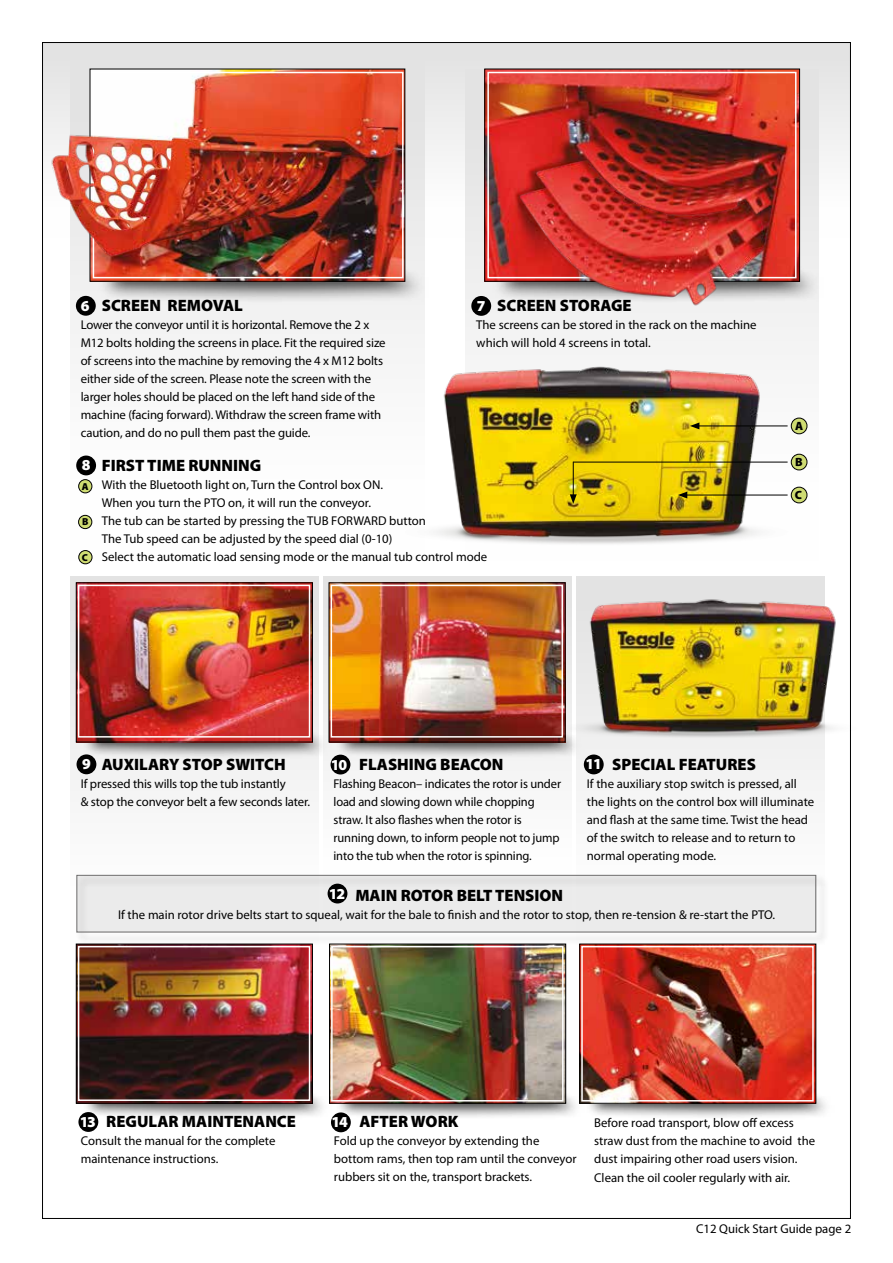
<style>
.page{position:relative;width:893px;height:1263px;background:#fff}
.page>*{position:absolute;margin:0;border:0;box-sizing:border-box;transform-origin:0 0}
.t1{font:900 16.5px "Myriad Pro";color:#000}
.t2{font:900 15.3px "Myriad Pro";letter-spacing:-.08em;color:#fff}
.t3{font:12.75px/18px "Myriad Pro";color:#000}
.t4{font:900 12px "Myriad Pro";color:#000}
.t5{font:900 10.05px "Myriad Pro";color:#000}
</style>
<div class="page">
<div style="left:43px;top:43px;width:807px;height:194px;background:linear-gradient(to bottom,#e1e1e1,#fff)"></div>
<svg style="left:71px;top:54px;width:354px;height:506px"></svg>
<div style="left:465px;top:69px;width:354px;height:491px;background:linear-gradient(to bottom,#e1e1e1,#fff)"></div>
<div style="left:79px;top:480px;width:13px;height:13px;background:#cfdc72;border-radius:50%"></div>
<div style="left:78px;top:479px;width:14px;height:14px;border:1px solid #000;border-radius:50%"></div>
<div style="left:79px;top:515px;width:13px;height:14px;background:#cfdc72;border-radius:50%"></div>
<div style="left:78px;top:515px;width:14px;height:14px;border:1px solid #000;border-radius:50%"></div>
<div style="left:79px;top:550px;width:13px;height:14px;background:#cfdc72;border-radius:50%"></div>
<div style="left:79px;top:550px;width:13px;height:14px;border:1px solid #000;border-radius:50%"></div>
<img style="left:395px;top:340px;width:421px;height:239px">
<hr style="left:697px;top:426px;width:91px;height:1px;background:#000">
<svg style="left:690px;top:422px;width:9px;height:7px"></svg>
<div style="left:791px;top:418px;width:16px;height:16px;background:#cfdc72;border-radius:50%"></div>
<div style="left:791px;top:418px;width:16px;height:16px;border:1px solid #000;border-radius:50%"></div>
<hr style="left:573px;top:462px;width:215px;height:1px;background:#000">
<div style="left:791px;top:454px;width:16px;height:16px;background:#cfdc72;border-radius:50%"></div>
<div style="left:791px;top:454px;width:16px;height:16px;border:1px solid #000;border-radius:50%"></div>
<hr style="left:573px;top:462px;width:1px;height:35px;background:#000">
<svg style="left:570px;top:494px;width:7px;height:10px"></svg>
<hr style="left:685px;top:495px;width:103px;height:1px;background:#000">
<svg style="left:678px;top:492px;width:9px;height:6px"></svg>
<div style="left:791px;top:487px;width:16px;height:16px;background:#cfdc72;border-radius:50%"></div>
<div style="left:791px;top:487px;width:16px;height:16px;border:1px solid #000;border-radius:50%"></div>
<div style="left:98px;top:120px;width:333px;height:184px;background:#000;opacity:.75"></div>
<div style="left:492px;top:120px;width:333px;height:184px;background:#000;opacity:.75"></div>
<img style="left:92px;top:71px;width:311px;height:209px">
<img style="left:486px;top:71px;width:312px;height:209px">
<div style="left:484px;top:69px;width:316px;height:213px;border:1px solid #000"></div>
<div style="left:93px;top:72px;width:311px;height:206px;border:2px solid #fff"></div>
<div style="left:487px;top:72px;width:309px;height:206px;border:2px solid #fff"></div>
<div style="left:76px;top:296px;width:20px;height:20px;background:#000;border-radius:50%"></div>
<div style="left:331px;top:1112px;width:20px;height:20px;background:#000;border-radius:50%"></div>
<div style="left:471px;top:296px;width:20px;height:20px;background:#000;border-radius:50%"></div>
<img style="left:42px;top:77px;width:356px;height:204px">
<div style="left:76px;top:455px;width:20px;height:20px;background:#000;border-radius:50%"></div>
<svg style="left:71px;top:576px;width:248px;height:369px;fill:#f6f6f6"></svg>
<div style="left:82px;top:621px;width:250px;height:138px;background:#000;opacity:.75"></div>
<img style="left:78px;top:584px;width:233px;height:156px">
<div style="left:76px;top:582px;width:237px;height:160px;border:1px solid #000"></div>
<div style="left:78px;top:585px;width:232px;height:153px;border:2px solid #fff"></div>
<div style="left:77px;top:754px;width:19px;height:20px;background:#000;border-radius:50%"></div>
<svg style="left:323px;top:576px;width:249px;height:199px;fill:#f3f3f3"></svg>
<div style="left:335px;top:621px;width:250px;height:138px;background:#000;opacity:.75"></div>
<img style="left:331px;top:584px;width:221px;height:156px">
<div style="left:329px;top:582px;width:236px;height:160px;border:1px solid #000"></div>
<div style="left:331px;top:585px;width:232px;height:153px;border:2px solid #fff"></div>
<div style="left:331px;top:755px;width:19px;height:19px;background:#000;border-radius:50%"></div>
<div style="left:577px;top:576px;width:248px;height:369px;background:#f8f8f8"></div>
<img style="left:552px;top:579px;width:299px;height:201px">
<div style="left:78px;top:1112px;width:20px;height:20px;background:#000;border-radius:50%"></div>
<div style="left:82px;top:982px;width:250px;height:138px;background:#000;opacity:.75"></div>
<img style="left:81px;top:946px;width:230px;height:155px">
<div style="left:76px;top:944px;width:237px;height:159px;border:1px solid #000"></div>
<div style="left:78px;top:946px;width:232px;height:155px;border:2px solid #fff"></div>
<div style="left:335px;top:982px;width:250px;height:138px;background:#000;opacity:.75"></div>
<img style="left:334px;top:949px;width:227px;height:149px">
<div style="left:329px;top:944px;width:237px;height:159px;border:1px solid #000"></div>
<div style="left:331px;top:946px;width:233px;height:155px;border:2px solid #fff"></div>
<div style="left:585px;top:982px;width:250px;height:138px;background:#000;opacity:.75"></div>
<img style="left:584px;top:949px;width:227px;height:149px">
<div style="left:579px;top:944px;width:237px;height:159px;border:1px solid #000"></div>
<div style="left:581px;top:946px;width:233px;height:155px;border:2px solid #fff"></div>
<img style="left:504px;top:85px;width:282px;height:241px">
<div style="left:76px;top:874px;width:752px;height:71px;background:#000;opacity:.42"></div>
<svg style="left:76px;top:874px;width:740px;height:59px"></svg>
<div style="left:76px;top:875px;width:740px;height:57px;background:#ebebeb"></div>
<div style="left:328px;top:884px;width:19px;height:19px;background:#000;border-radius:50%"></div>
<p class="t1" style="left:102px;top:294px;width:143px">SCREEN REMOVAL</p>
<p class="t3" style="left:81px;top:315px;width:306px">Lower the conveyor until it is horizontal. Remove the 2 x M12 bolts holding the screens in place. Fit the required size of screens into the machine by removing the 4 x M12 bolts either side of the screen. Please note the screen with the larger holes should be placed on the left hand side of the machine (facing forward). Withdraw the screen frame with caution, and do no pull them past the guide.</p>
<p class="t2" style="left:81px;top:295px;width:10px">6</p>
<p class="t1" style="left:497px;top:294px;width:136px">SCREEN STORAGE</p>
<p class="t3" style="left:476px;top:315px;width:282px">The screens can be stored in the rack on the machine which will hold 4 screens in total.</p>
<p class="t2" style="left:477px;top:295px;width:10px">7</p>
<p class="t2" style="left:82px;top:455px;width:10px">8</p>
<p class="t5" style="left:82px;top:479px;width:8px">A</p>
<p class="t5" style="left:82px;top:515px;width:8px">B</p>
<p class="t5" style="left:82px;top:550px;width:8px">C</p>
<p class="t1" style="left:102px;top:455px;width:161px">FIRST TIME RUNNING</p>
<p class="t3" style="left:102px;top:476px;width:387px">With the Bluetooth light on, Turn the Control box ON.<br>When you turn the PTO on, it will run the conveyor.<br>The tub can be started by pressing the TUB FORWARD button<br>The Tub speed can be adjusted by the speed dial (0-10)<br>Select the automatic load sensing mode or the manual tub control mode</p>
<p class="t4" style="left:795px;top:418px;width:10px">A</p>
<p class="t4" style="left:795px;top:454px;width:9px">B</p>
<p class="t4" style="left:795px;top:487px;width:9px">C</p>
<p class="t1" style="left:102px;top:753px;width:186px">AUXILARY STOP SWITCH</p>
<p class="t3" style="left:81px;top:774px;width:231px">If pressed this wills top the tub instantly<br>&amp; stop the conveyor belt a few seconds later.</p>
<p class="t2" style="left:82px;top:754px;width:10px">9</p>
<p class="t1" style="left:359px;top:753px;width:146px">FLASHING BEACON</p>
<p class="t3" style="left:333px;top:774px;width:229px">Flashing Beacon– indicates the rotor is under load and slowing down while chopping straw. It also flashes when the rotor is running down, to inform people not to jump into the tub when the rotor is spinning.</p>
<p class="t2" style="left:331px;top:754px;width:18px">10</p>
<p class="t1" style="left:612px;top:753px;width:145px">SPECIAL FEATURES</p>
<p class="t3" style="left:587px;top:774px;width:229px">If the auxiliary stop switch is pressed, all the lights on the control box will illuminate and flash at the same time. Twist the head of the switch to release and to return to normal operating mode.</p>
<p class="t2" style="left:586px;top:754px;width:18px">11</p>
<p class="t2" style="left:329px;top:883px;width:18px">12</p>
<p class="t1" style="left:355px;top:884px;width:209px">MAIN ROTOR BELT TENSION</p>
<p class="t3" style="left:118px;top:905px;width:659px">If the main rotor drive belts start to squeal, wait for the bale to finish and the rotor to stop, then re-tension &amp; re-start the PTO.</p>
<p class="t1" style="left:106px;top:1110px;width:191px">REGULAR MAINTENANCE</p>
<p class="t3" style="left:81px;top:1131px;width:196px">Consult the manual for the complete maintenance instructions.</p>
<p class="t1" style="left:359px;top:1111px;width:101px">AFTER WORK</p>
<p class="t3" style="left:334px;top:1132px;width:244px">Fold up the conveyor by extending the bottom rams, then top ram until the conveyor rubbers sit on the, transport brackets.</p>
<p class="t2" style="left:80px;top:1111px;width:18px">13</p>
<p class="t3" style="left:594px;top:1114px;width:223px">Before road transport, blow off excess straw dust from the machine to avoid the dust impairing other road users vision.<br>Clean the oil cooler regularly with air.</p>
<p class="t2" style="left:332px;top:1112px;width:18px">14</p>
<p class="t3" style="left:696px;top:1220px;width:157px">C12 Quick Start Guide page 2</p>
</div>
